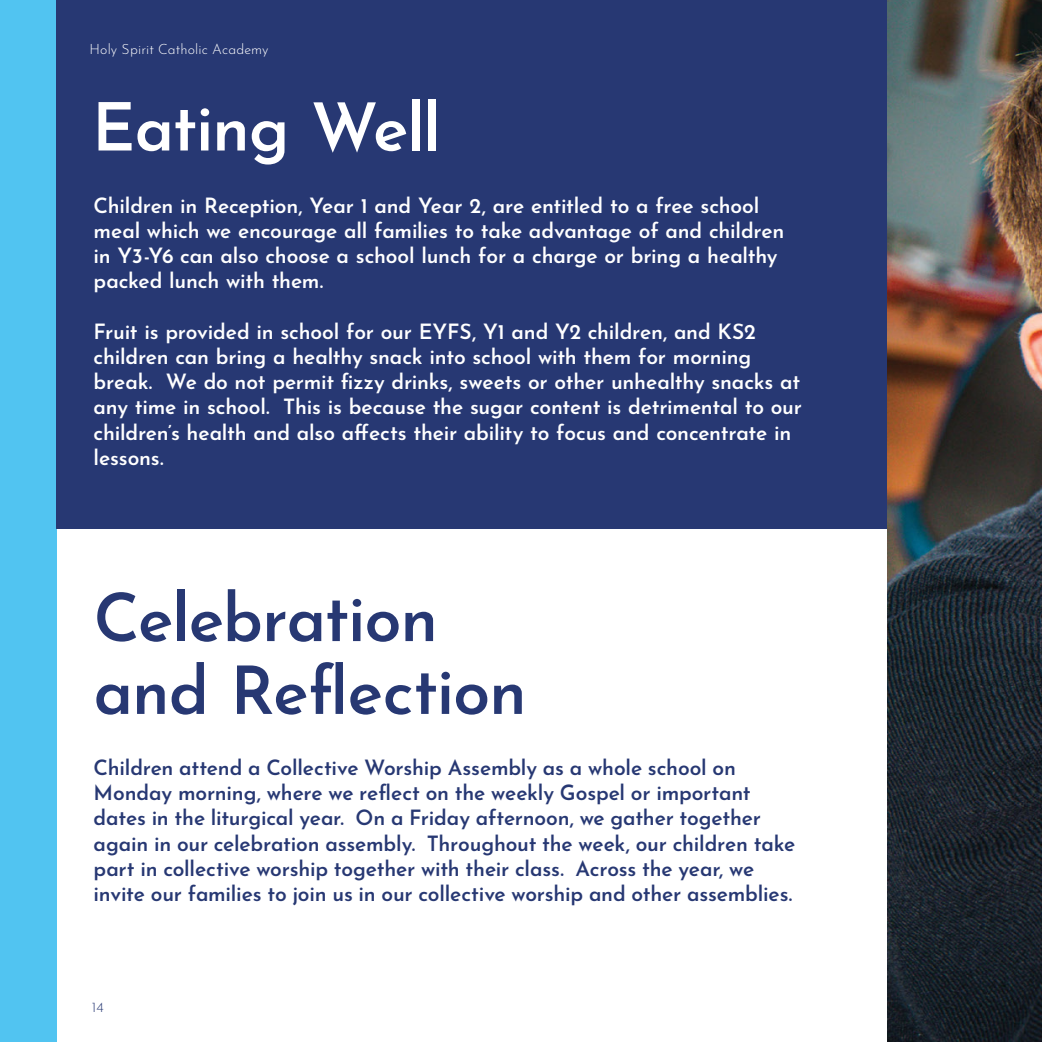
<style>
.page{position:relative;width:1042px;height:1042px;background:#fff}
.page>*{position:absolute;margin:0;border:0;box-sizing:border-box;transform-origin:0 0}
.t1{font:600 66.5px/72.8px "Josefin Sans";letter-spacing:-.015em;color:#273873}
.t2{font:600 66.5px "Josefin Sans";letter-spacing:-.02em;color:#fff}
.t3{font:600 21px/25.2px "Josefin Sans";letter-spacing:-.01em;color:#fff}
.t4{font:600 21px/25.2px "Josefin Sans";letter-spacing:-.01em;color:#273873}
.t5{font:300 14px "Josefin Sans";letter-spacing:.01em;color:#fff}
.t6{font:300 14px "Josefin Sans";color:#273873}
</style>
<div class="page">
<div style="left:0;top:0;width:56px;height:1042px;background:#51c4f1"></div>
<div style="left:56px;top:0;width:896px;height:528px;background:#273873"></div>
<img style="left:887px;top:0;width:154px;height:1042px">
<p class="t5" style="left:89px;top:39px;width:181px">Holy Spirit Catholic Academy</p>
<h1 class="t2" style="left:92px;top:70px;width:350px">Eating Well</h1>
<p class="t3" style="left:94px;top:190px;width:692px">Children in Reception, Year 1 and Year 2, are entitled to a free school meal which we encourage all families to take advantage of and children in Y3-Y6 can also choose a school lunch for a charge or bring a healthy packed lunch with them.</p>
<p class="t3" style="left:94px;top:316px;width:710px">Fruit is provided in school for our EYFS, Y1 and Y2 children, and KS2 children can bring a healthy snack into school with them for morning break. We do not permit fizzy drinks, sweets or other unhealthy snacks at any time in school. This is because the sugar content is detrimental to our children’s health and also affects their ability to focus and concentrate in lessons.</p>
<h1 class="t1" style="left:94px;top:572px;width:435px">Celebration and Reflection</h1>
<p class="t4" style="left:94px;top:752px;width:703px">Children attend a Collective Worship Assembly as a whole school on Monday morning, where we reflect on the weekly Gospel or important dates in the liturgical year. On a Friday afternoon, we gather together again in our celebration assembly. Throughout the week, our children take part in collective worship together with their class. Across the year, we invite our families to join us in our collective worship and other assemblies.</p>
<p class="t6" style="left:92px;top:996px;width:14px">14</p>
</div>
